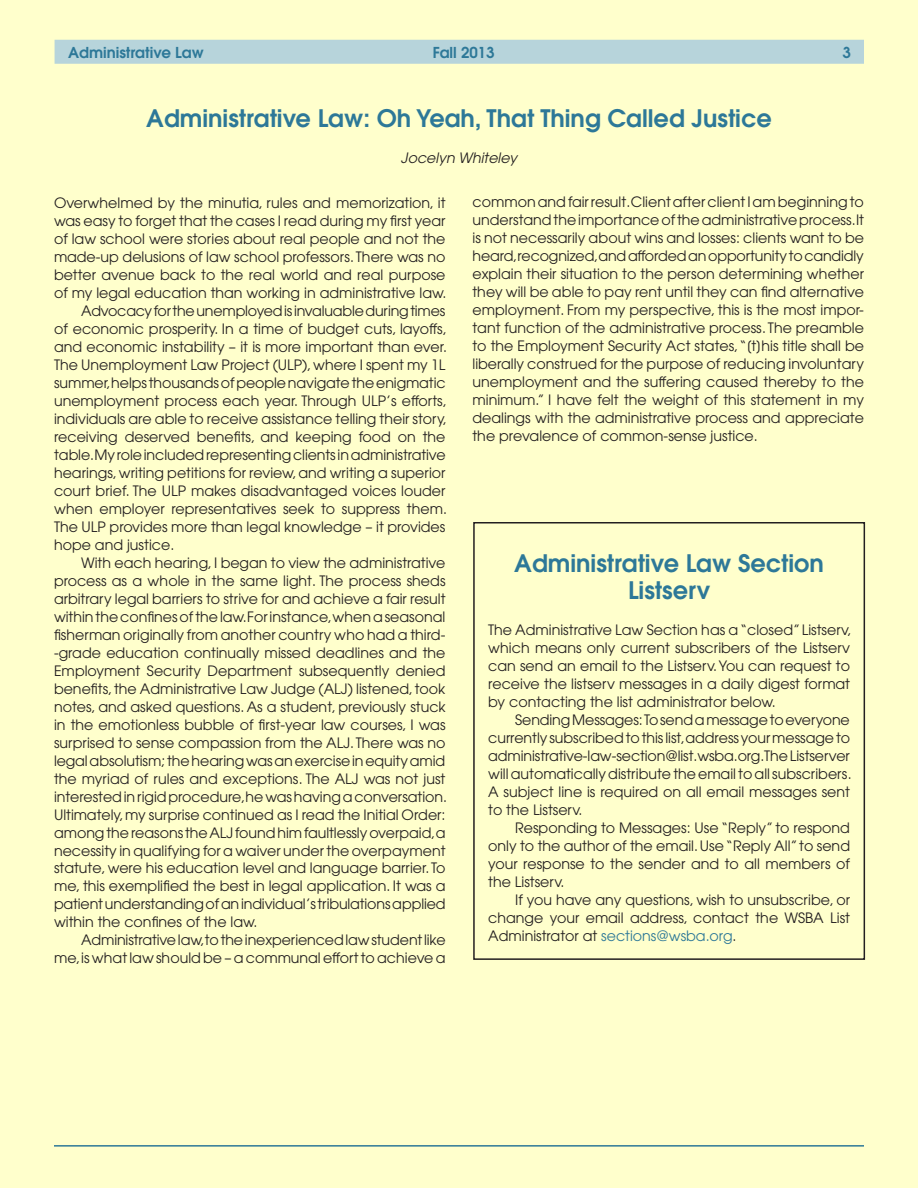
<style>
.page{position:relative;width:918px;height:1188px;background:#ffc}
.page>*{position:absolute;margin:0;border:0;box-sizing:border-box;transform-origin:0 0}
.title_new_column{font:600 24px "Avant Garde";color:#2d7898}
.titlenotoc{font:600 24px/27px "Avant Garde";color:#2d7898;text-align:center}
.folio{font:600 15px "Avant Garde";color:#2d7898}
.body{font:14.25px/18px "Avant Garde";color:#231f20}
.bodywspnoind{font:14.25px/18px "Avant Garde";color:#231f20;text-align:justify}
.byline{font:italic 14.25px "Avant Garde";color:#231f20}
.s1{color:#2d7898}
</style>
<div class="page">
<div style="left:55px;top:40px;width:809px;height:24px;background:#b7d4db"></div>
<hr style="left:54px;top:1145px;width:810px;height:2px;background:#2d7898">
<div style="left:473px;top:522px;width:392px;height:438px;border:2px solid #231f20"></div>
<p class="folio" style="left:68px;top:43px;width:137px">Administrative Law</p>
<p class="folio" style="left:433px;top:43px;width:63px">Fall 2013</p>
<p class="folio" style="left:843px;top:43px;width:10px">3</p>
<p class="title_new_column" style="left:146px;top:103px;width:627px">Administrative Law: Oh Yeah, That Thing Called Justice</p>
<p class="byline" style="left:401px;top:150px;width:118px">Jocelyn Whiteley</p>
<p class="bodywspnoind" style="left:54px;top:193px;width:394px">Overwhelmed by the minutia, rules and memorization, it was easy to forget that the cases I read during my first year of law school were stories about real people and not the made-up delusions of law school professors. There was no better avenue back to the real world and real purpose of my legal education than working in administrative law.</p>
<p class="body" style="left:54px;top:301px;width:395px;text-indent:27px">Advocacy for the unemployed is invaluable during times of economic prosperity. In a time of budget cuts, layoffs, and economic instability – it is more important than ever.<br>The Unemployment Law Project (ULP), where I spent my 1L summer,helps thousands of people navigate the enigmatic unemployment process each year. Through ULP’s efforts, individuals are able to receive assistance telling their story, receiving deserved benefits, and keeping food on the table.My role included representing clients in administrative hearings, writing petitions for review, and writing a superior court brief. The ULP makes disadvantaged voices louder when employer representatives seek to suppress them.<br>The ULP provides more than legal knowledge – it provides hope and justice.</p>
<p class="body" style="left:54px;top:553px;width:395px;text-indent:27px">With each hearing, I began to view the administrative process as a whole in the same light. The process sheds arbitrary legal barriers to strive for and achieve a fair result within the confines of the law.For instance,when a seasonal fisherman originally from another country who had a third--grade education continually missed deadlines and the Employment Security Department subsequently denied benefits, the Administrative Law Judge (ALJ) listened, took notes, and asked questions. As a student, previously stuck in the emotionless bubble of first-year law courses, I was surprised to sense compassion from the ALJ. There was no legal absolutism; the hearing was an exercise in equity amid the myriad of rules and exceptions. The ALJ was not just interested in rigid procedure,he was having a conversation.<br>Ultimately, my surprise continued as I read the Initial Order: among the reasons the ALJ found him faultlessly overpaid,a necessity in qualifying for a waiver under the overpayment statute, were his education level and language barrier. To me, this exemplified the best in legal application. It was a patient understanding of an individual’s tribulations applied within the confines of the law.</p>
<p class="body" style="left:54px;top:931px;width:393px;text-align:right">Administrative law,to the inexperienced law student like me,is what law should be – a communal effort to achieve a</p>
<p class="body" style="left:473px;top:193px;width:393px;text-align:justify">common and fair result.Client after client I am beginning to understand the importance of the administrative process.It is not necessarily about wins and losses: clients want to be heard,recognized,and afforded an opportunity to candidly explain their situation to the person determining whether they will be able to pay rent until they can find alternative employment. From my perspective, this is the most impor&shy;tant function of the administrative process. The preamble to the Employment Security Act states, “[t]his title shall be liberally construed for the purpose of reducing involuntary unemployment and the suffering caused thereby to the minimum.” I have felt the weight of this statement in my dealings with the administrative process and appreciate the prevalence of common-sense justice.</p>
<p class="titlenotoc" style="left:514px;top:549px;width:311px">Administrative Law Section<br>Listserv</p>
<p class="bodywspnoind" style="left:488px;top:621px;width:365px">The Administrative Law Section has a “closed” Listserv, which means only current subscribers of the Listserv can send an email to the Listserv. You can request to receive the listserv messages in a daily digest format by contacting the list administrator below.</p>
<p class="body" style="left:488px;top:711px;width:365px;text-indent:27px">Sending Messages: To send a message to everyone currently subscribed to this list,address your message to administrative-law-section@list.wsba.org.The Listserver will automatically distribute the email to all subscribers.<br>A subject line is required on all email messages sent to the Listserv.</p>
<p class="body" style="left:488px;top:819px;width:363px;text-align:justify;text-indent:27px">Responding to Messages: Use “Reply” to respond only to the author of the email. Use “Reply All” to send your response to the sender and to all members of the Listserv.</p>
<p class="body" style="left:488px;top:891px;width:363px;text-align:justify;text-indent:27px">If you have any questions, wish to unsubscribe, or change your email address, contact the WSBA List Administrator at <span class="s1">sections@wsba.org</span>.</p>
</div>
